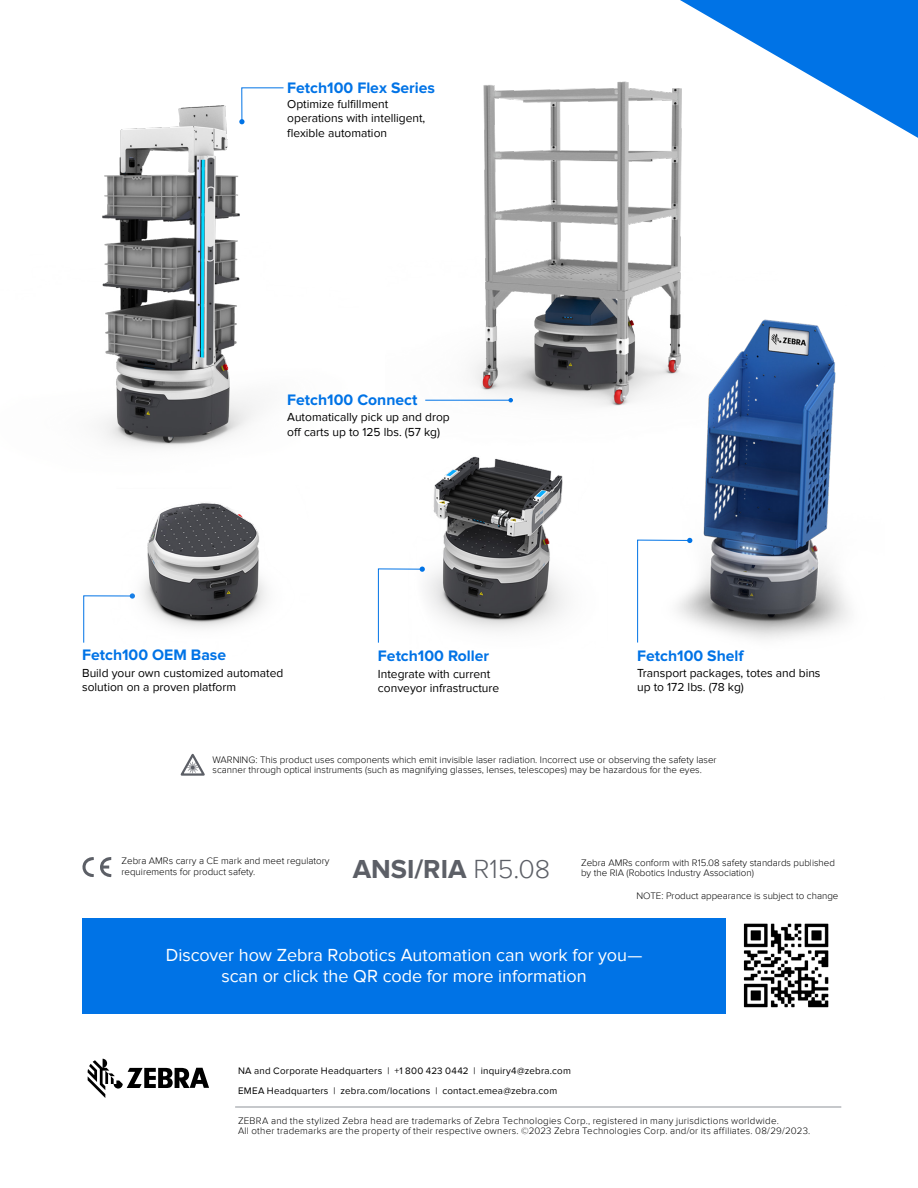
<style>
.page{position:relative;width:918px;height:1188px;background:#fff}
.page>*{position:absolute;margin:0;border:0;box-sizing:border-box;transform-origin:0 0}
.t1{font:700 27px "Proxima Nova";color:#5c5f66}
.t2{font:18px/21px "Proxima Nova";color:#fff;text-align:center}
.t3{font:700 15.75px "Proxima Nova";color:#0073e6}
.t4{font:12px/14.4px "Proxima Nova";color:#000}
.t5{font:300 9.75px/10.5px "Proxima Nova";color:#000}
.t6{font:300 9.75px/10.5px "Proxima Nova";letter-spacing:.025em;color:#000}
.t7{font:9.75px/20.1px "Proxima Nova";letter-spacing:.025em;color:#000}
.s1{font-weight:300}
</style>
<div class="page">
<img style="left:425px;top:81px;width:257px;height:325px">
<img style="left:102px;top:105px;width:141px;height:268px">
<svg style="left:680px;top:0;width:238px;height:138px"></svg>
<svg style="left:88px;top:1059px;width:121px;height:39px"></svg>
<hr style="left:235px;top:1107px;width:606px;height:1px;background:#8e9299">
<svg style="left:180px;top:753px;width:25px;height:23px"></svg>
<div style="left:82px;top:918px;width:644px;height:95px;background:#0073e6"></div>
<svg style="left:100px;top:857px;width:11px;height:20px"></svg>
<svg style="left:82px;top:857px;width:12px;height:20px"></svg>
<img style="left:646px;top:285px;width:203px;height:354px">
<svg style="left:239px;top:87px;width:45px;height:37px"></svg>
<svg style="left:83px;top:595px;width:11px;height:48px"></svg>
<img style="left:94px;top:373px;width:173px;height:255px">
<img style="left:421px;top:456px;width:144px;height:175px">
<svg style="left:378px;top:567px;width:47px;height:76px"></svg>
<svg style="left:637px;top:538px;width:55px;height:105px"></svg>
<hr style="left:425px;top:400px;width:86px;height:1px;background:#0073e6">
<svg style="left:508px;top:398px;width:5px;height:4px"></svg>
<img style="left:743px;top:923px;width:86px;height:85px">
<h3 class="t3" style="left:287px;top:81px;width:149px">Fetch100 Flex Series</h3>
<p class="t4" style="left:287px;top:97px;width:140px">Optimize fulfillment operations with intelligent, flexible automation</p>
<h3 class="t3" style="left:287px;top:393px;width:132px">Fetch100 Connect</h3>
<p class="t4" style="left:287px;top:410px;width:164px">Automatically pick up and drop off carts up to 125 lbs. (57 kg)</p>
<h3 class="t3" style="left:82px;top:648px;width:146px">Fetch100 OEM Base</h3>
<p class="t4" style="left:82px;top:666px;width:203px">Build your own customized automated solution on a proven platform</p>
<h3 class="t3" style="left:378px;top:649px;width:113px">Fetch100 Roller</h3>
<p class="t4" style="left:378px;top:667px;width:123px">Integrate with current conveyor infrastructure</p>
<h3 class="t3" style="left:637px;top:648px;width:108px">Fetch100 Shelf</h3>
<p class="t4" style="left:637px;top:666px;width:185px">Transport packages, totes and bins up to 172 lbs. (78 kg)</p>
<p class="t5" style="left:213px;top:754px;width:506px">WARNING: This product uses components which emit invisible laser radiation. Incorrect use or observing the safety laser scanner through optical instruments (such as magnifying glasses, lenses, telescopes) may be hazardous for the eyes.</p>
<p class="t5" style="left:122px;top:856px;width:210px">Zebra AMRs carry a CE mark and meet regulatory requirements for product safety.</p>
<h1 class="t1" style="left:353px;top:856px;width:199px">ANSI/RIA <span class="s1">R15.08</span></h1>
<p class="t5" style="left:581px;top:857px;width:255px">Zebra AMRs conform with R15.08 safety standards published by the RIA (Robotics Industry Association)</p>
<p class="t5" style="left:636px;top:890px;width:204px">NOTE: Product appearance is subject to change</p>
<h2 class="t2" style="left:166px;top:945px;width:478px">Discover how Zebra Robotics Automation can work for you— scan or click the QR code for more information</h2>
<p class="t7" style="left:238px;top:1061px;width:334px">NA and Corporate Headquarters | +1 800 423 0442 | inquiry4@zebra.com<br>EMEA Headquarters | zebra.com/locations | contact.emea@zebra.com</p>
<p class="t6" style="left:238px;top:1115px;width:574px">ZEBRA and the stylized Zebra head are trademarks of Zebra Technologies Corp., registered in many jurisdictions worldwide.<br>All other trademarks are the property of their respective owners. ©2023 Zebra Technologies Corp. and/or its affiliates. 08/29/2023.</p>
</div>
